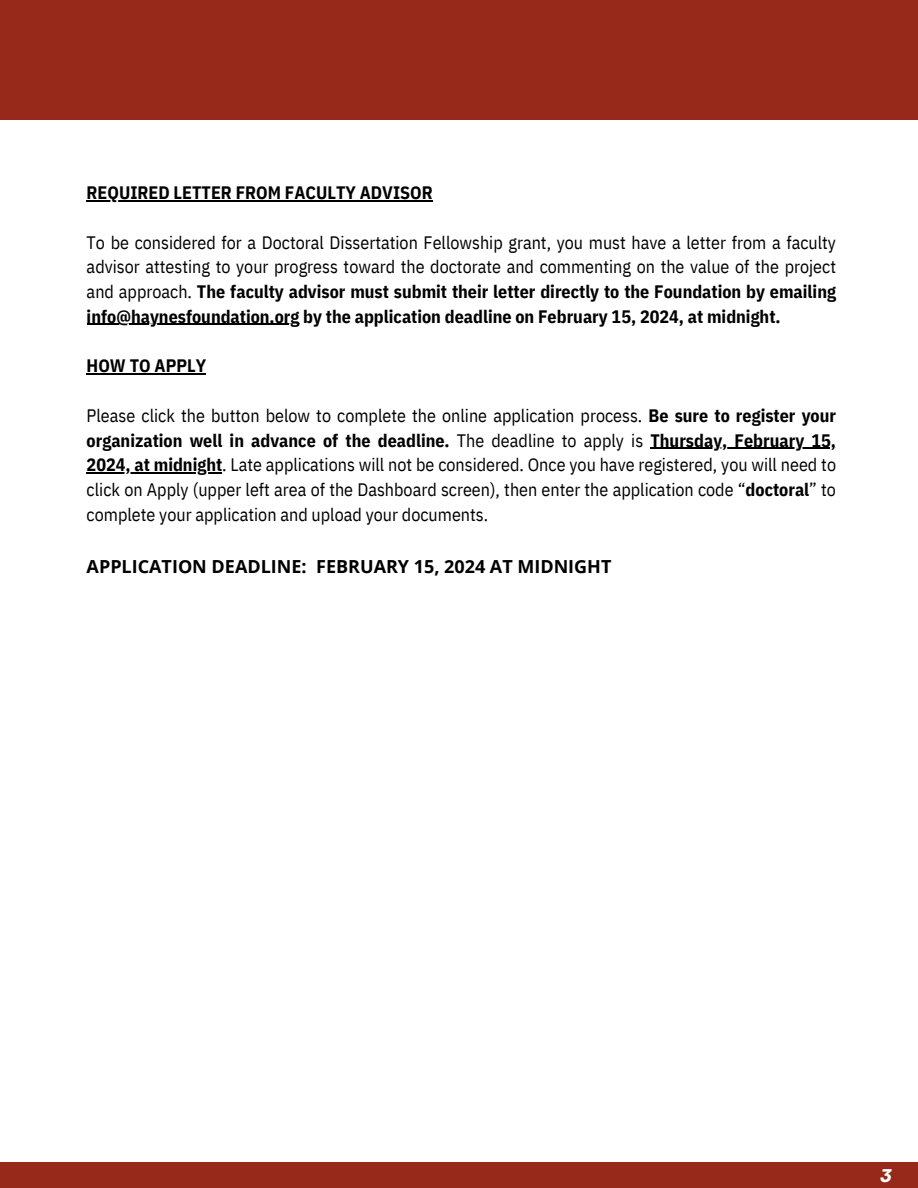
<style>
.page{position:relative;width:918px;height:1188px;background:#fff}
.page>*{position:absolute;margin:0;border:0;box-sizing:border-box;transform-origin:0 0}
.t1{font:18px/24.8px "IBM Plex Sans Cond";color:#000;text-align:justify}
.t2{font:700 18px "IBM Plex Sans Cond";color:#000}
.t3{font:700 18px "Open Sans";color:#000}
.t4{font:italic 700 18px "Object Sans";color:#fff}
.s1{font-weight:700}
</style>
<div class="page">
<div style="left:0;top:0;width:918px;height:119px;background:#962919"></div>
<hr style="left:87px;top:200px;width:346px;height:1px;background:#000">
<hr style="left:87px;top:324px;width:212px;height:1px;background:#000">
<hr style="left:87px;top:373px;width:119px;height:2px;background:#000">
<hr style="left:650px;top:448px;width:186px;height:1px;background:#000">
<hr style="left:87px;top:472px;width:135px;height:2px;background:#000">
<div style="left:0;top:1162px;width:918px;height:26px;background:#962919"></div>
<h1 class="t2" style="left:87px;top:181px;width:348px">REQUIRED LETTER FROM FACULTY ADVISOR</h1>
<p class="t1" style="left:87px;top:229px;width:751px">To be considered for a Doctoral Dissertation Fellowship grant, you must have a letter from a faculty advisor attesting to your progress toward the doctorate and commenting on the value of the project and approach. <span class="s1">The faculty advisor must submit their letter directly to the Foundation by emailing</span></p>
<h1 class="t2" style="left:87px;top:304px;width:696px">info@haynesfoundation.org by the application deadline on February 15, 2024, at midnight.</h1>
<h1 class="t2" style="left:87px;top:354px;width:121px">HOW TO APPLY</h1>
<h1 class="t1" style="left:87px;top:403px;width:751px">Please click the button below to complete the online application process. <span class="s1">Be sure to register your organization well in advance of the deadline.</span> The deadline to apply is <span class="s1">Thursday, February 15,</span></h1>
<h2 class="t1" style="left:87px;top:452px;width:751px"><span class="s1">2024, at midnight</span>. Late applications will not be considered. Once you have registered, you will need to click on Apply (upper left area of the Dashboard screen), then enter the application code “<span class="s1">doctoral</span>” to complete your application and upload your documents.</h2>
<h2 class="t3" style="left:87px;top:553px;width:526px">APPLICATION DEADLINE: FEBRUARY 15, 2024 AT MIDNIGHT</h2>
<p class="t4" style="left:880px;top:1169px;width:13px">3</p>
</div>
